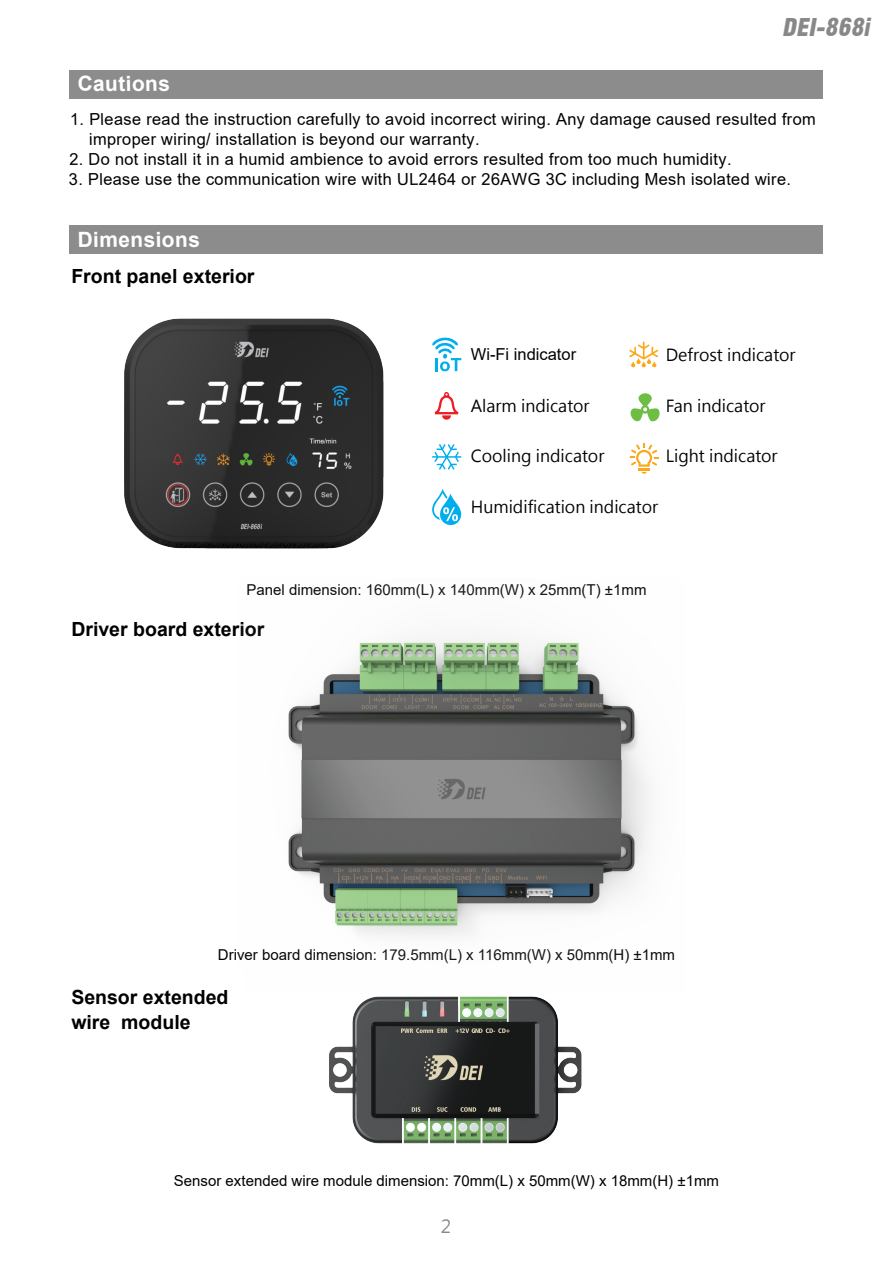
<style>
.page{position:relative;width:893px;height:1263px;background:#fff}
.page>*{position:absolute;margin:0;border:0;box-sizing:border-box;transform-origin:0 0}
.t1{font:italic 900 condensed 24px "Swiss 721 BT";color:#888889}
.t2{font:700 21px "Arial";color:#fff}
.t3{font:700 19.5px/24.8px "Arial";color:#000}
.t4{font:18px "Microsoft Jheng Hei";color:#888889}
.t5{font:16.5px/17.1px "Arial";color:#000}
.t6{font:16.5px "Microsoft Jheng Hei";color:#000}
.t7{font:15px "Arial";color:#000}
</style>
<div class="page">
<div style="left:70px;top:70px;width:753px;height:28px;background:#8c8c8c"></div>
<div style="left:70px;top:226px;width:753px;height:28px;background:#8c8c8c"></div>
<svg style="left:432px;top:444px;width:29px;height:26px"></svg>
<svg style="left:629px;top:342px;width:29px;height:25px"></svg>
<svg style="left:630px;top:393px;width:30px;height:29px"></svg>
<svg style="left:630px;top:443px;width:29px;height:31px"></svg>
<svg style="left:435px;top:392px;width:23px;height:28px"></svg>
<svg style="left:432px;top:337px;width:29px;height:34px"></svg>
<svg style="left:432px;top:489px;width:30px;height:37px"></svg>
<img style="left:124px;top:318px;width:260px;height:231px">
<img style="left:288px;top:638px;width:361px;height:299px">
<img style="left:329px;top:996px;width:253px;height:148px">
<p class="t2" style="left:77px;top:70px;width:94px;rotate:-1deg">Cautions</p>
<h1 class="t1" style="left:782px;top:13px;width:94px">DEI-868i</h1>
<p class="t5" style="left:89px;top:117px;width:728px;text-indent:-19px;rotate:-1deg">1. Please read the instruction carefully to avoid incorrect wiring. Any damage caused resulted from improper wiring/ installation is beyond our warranty.</p>
<p class="t5" style="left:69px;top:157px;width:664px;rotate:-1deg">2. Do not install it in a humid ambience to avoid errors resulted from too much humidity.</p>
<p class="t5" style="left:69px;top:177px;width:723px;rotate:-1deg">3. Please use the communication wire with UL2464 or 26AWG 3C including Mesh isolated wire.</p>
<p class="t2" style="left:77px;top:226px;width:124px;rotate:-1deg">Dimensions</p>
<p class="t3" style="left:71px;top:264px;width:185px">Front panel exterior</p>
<p class="t5" style="left:471px;top:346px;width:107px">Wi-Fi indicator</p>
<p class="t6" style="left:666px;top:344px;width:131px">Defrost indicator</p>
<p class="t6" style="left:471px;top:395px;width:120px">Alarm indicator</p>
<p class="t6" style="left:666px;top:395px;width:101px">Fan indicator</p>
<p class="t6" style="left:471px;top:446px;width:135px">Cooling indicator</p>
<p class="t6" style="left:666px;top:446px;width:113px">Light indicator</p>
<p class="t6" style="left:471px;top:496px;width:189px">Humidification indicator</p>
<p class="t7" style="left:246px;top:580px;width:401px">Panel dimension: 160mm(L) x 140mm(W) x 25mm(T) ±1mm</p>
<p class="t3" style="left:71px;top:617px;width:194px">Driver board exterior</p>
<p class="t7" style="left:218px;top:945px;width:459px">Driver board dimension: 179.5mm(L) x 116mm(W) x 50mm(H) ±1mm</p>
<p class="t3" style="left:71px;top:985px;width:159px">Sensor extended wire module</p>
<p class="t7" style="left:174px;top:1171px;width:547px">Sensor extended wire module dimension: 70mm(L) x 50mm(W) x 18mm(H) ±1mm</p>
<p class="t4" style="left:441px;top:1215px;width:12px">2</p>
</div>
